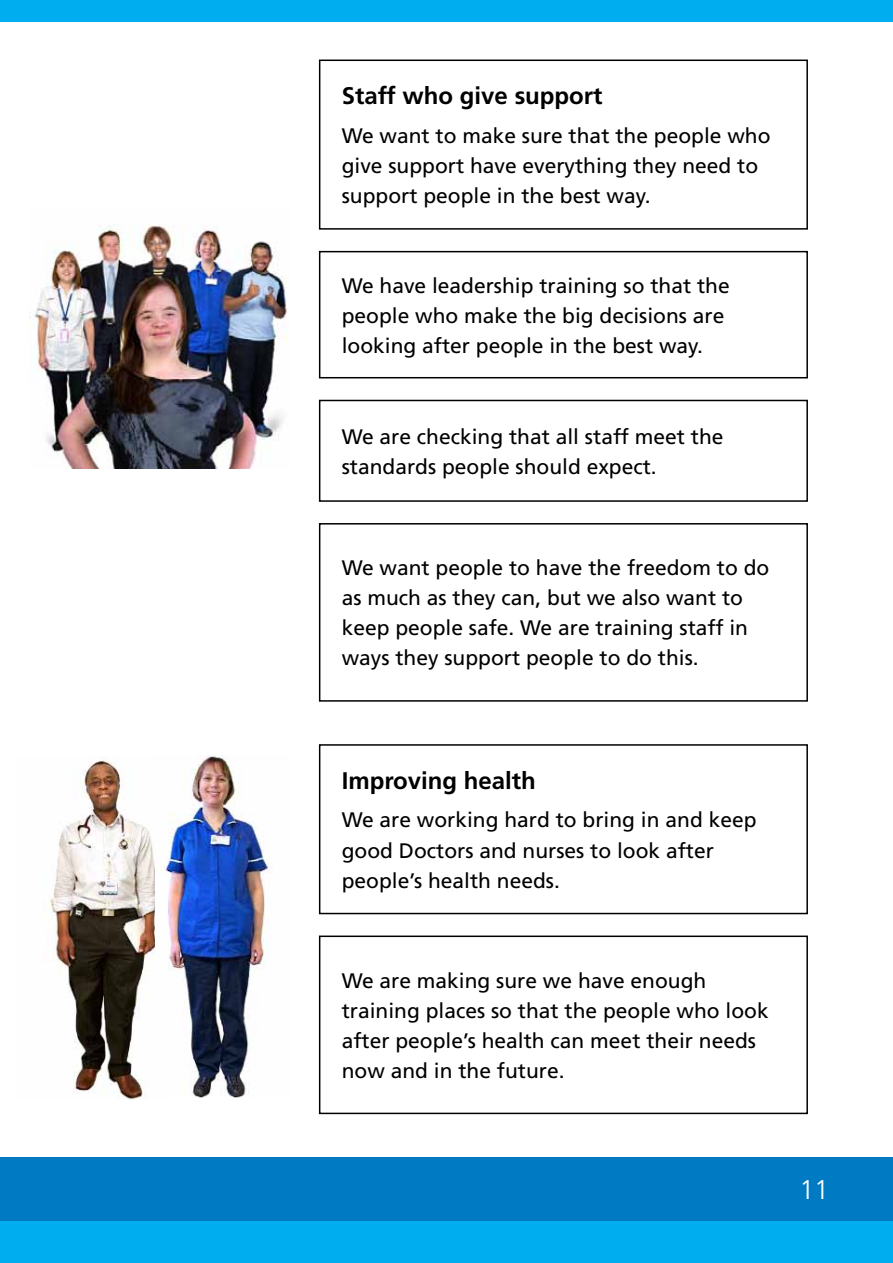
<style>
.page{position:relative;width:893px;height:1263px;background:#fff}
.page>*{position:absolute;margin:0;border:0;box-sizing:border-box;transform-origin:0 0}
.t1{font:300 27px "Frutiger";color:#fff}
.t2{font:700 24px "Frutiger";color:#000}
.t3{font:21px/30px "Frutiger";color:#000}
</style>
<div class="page">
<div style="left:0;top:1220px;width:893px;height:43px;background:#00aeef"></div>
<div style="left:0;top:1157px;width:893px;height:63px;background:#007ac2"></div>
<div style="left:0;top:0;width:893px;height:21px;background:#00aeef"></div>
<div style="left:319px;top:60px;width:489px;height:170px;border:2px solid #000"></div>
<div style="left:319px;top:251px;width:489px;height:127px;border:2px solid #000"></div>
<div style="left:319px;top:400px;width:489px;height:102px;border:2px solid #000"></div>
<div style="left:319px;top:523px;width:489px;height:179px;border:2px solid #000"></div>
<div style="left:319px;top:744px;width:489px;height:170px;border:2px solid #000"></div>
<div style="left:319px;top:935px;width:489px;height:179px;border:2px solid #000"></div>
<img style="left:29px;top:224px;width:259px;height:245px">
<img style="left:49px;top:756px;width:106px;height:343px">
<img style="left:160px;top:756px;width:113px;height:341px">
<p class="t2" style="left:342px;top:82px;width:262px">Staff who give support</p>
<p class="t3" style="left:342px;top:121px;width:430px">We want to make sure that the people who give support have everything they need to support people in the best way.</p>
<p class="t3" style="left:342px;top:270px;width:389px">We have leadership training so that the people who make the big decisions are looking after people in the best way.</p>
<p class="t3" style="left:342px;top:421px;width:383px">We are checking that all staff meet the standards people should expect.</p>
<p class="t3" style="left:342px;top:553px;width:429px">We want people to have the freedom to do as much as they can, but we also want to keep people safe. We are training staff in ways they support people to do this.</p>
<p class="t2" style="left:342px;top:766px;width:196px">Improving health</p>
<p class="t3" style="left:342px;top:805px;width:416px">We are working hard to bring in and keep good Doctors and nurses to look after people’s health needs.</p>
<p class="t3" style="left:342px;top:965px;width:429px">We are making sure we have enough training places so that the people who look after people’s health can meet their needs now and in the future.</p>
<p class="t1" style="left:799px;top:1174px;width:31px">11</p>
</div>
